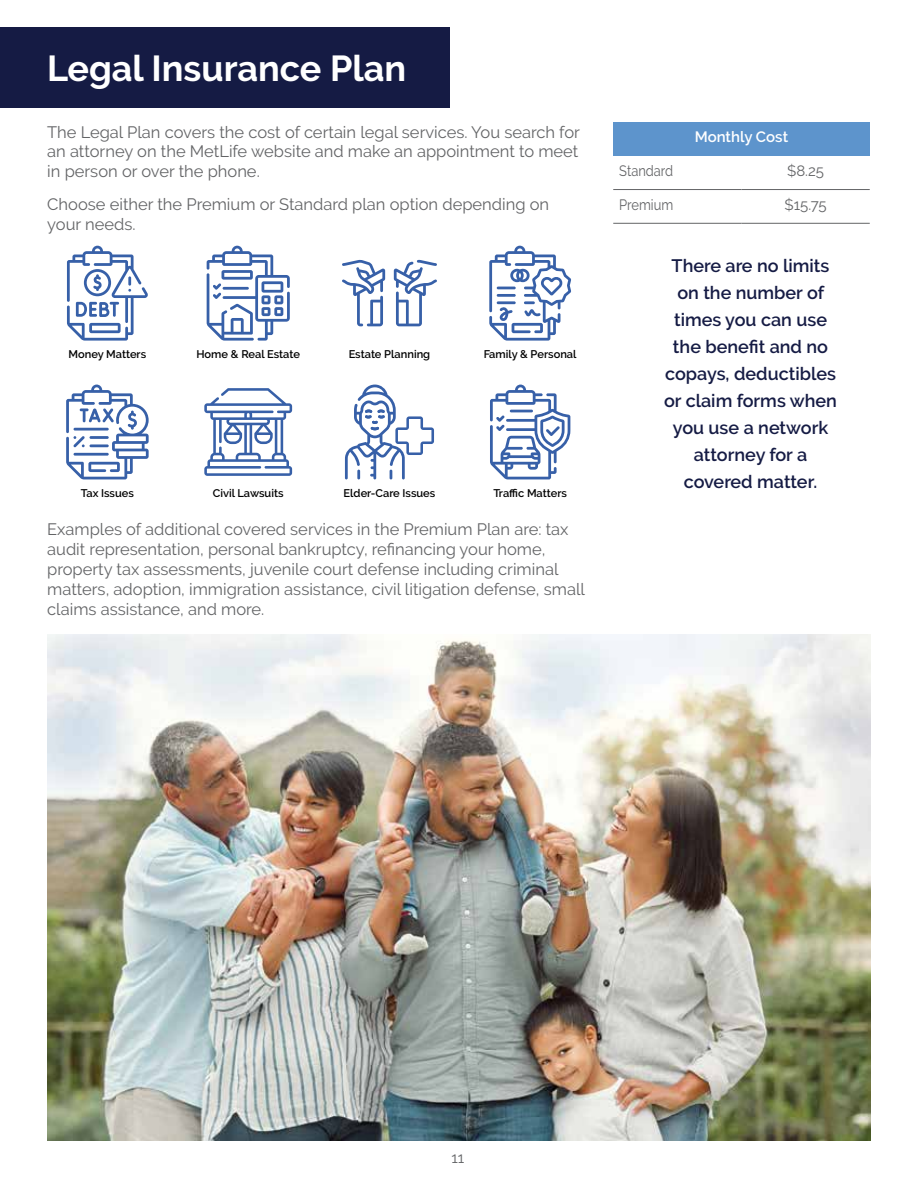
<style>
.page{position:relative;width:918px;height:1188px;background:#fff}
.page>*{position:absolute;margin:0;border:0;box-sizing:border-box;transform-origin:0 0}
.t1{font:700 36px "Raleway";color:#fff}
.t2{font:600 18px/27px "Raleway";color:#151b44;text-align:center}
.t3{font:16.5px/19.8px "Raleway";color:#636466}
.t4{font:15px "Raleway";color:#636466;scale:.86 1}
.t5{font:15px "Raleway";color:#636466}
.t6{font:600 15px "Raleway";color:#fff}
.t7{font:600 11.1px "Raleway";color:#000}
</style>
<div class="page">
<img style="left:47px;top:634px;width:824px;height:507px">
<div style="left:0;top:27px;width:450px;height:81px;background:#151b44"></div>
<svg style="left:66px;top:385px;width:83px;height:94px"></svg>
<svg style="left:345px;top:385px;width:89px;height:94px"></svg>
<svg style="left:342px;top:260px;width:43px;height:66px"></svg>
<svg style="left:394px;top:260px;width:43px;height:66px"></svg>
<svg style="left:67px;top:246px;width:81px;height:95px"></svg>
<svg style="left:207px;top:246px;width:83px;height:95px"></svg>
<svg style="left:489px;top:246px;width:82px;height:95px"></svg>
<svg style="left:490px;top:385px;width:80px;height:94px"></svg>
<svg style="left:204px;top:388px;width:88px;height:88px"></svg>
<div style="left:613px;top:122px;width:257px;height:34px;background:#5d94cc"></div>
<hr style="left:613px;top:223px;width:129px;height:1px;background:#636466">
<hr style="left:742px;top:223px;width:128px;height:1px;background:#636466">
<hr style="left:613px;top:189px;width:129px;height:1px;background:#636466">
<hr style="left:742px;top:189px;width:128px;height:1px;background:#636466">
<h1 class="t1" style="left:47px;top:48px;width:361px">Legal Insurance Plan</h1>
<p class="t3" style="left:47px;top:122px;width:534px;text-align:justify">The Legal Plan covers the cost of certain legal services. You search for an attorney on the MetLife website and make an appointment to meet in person or over the phone.</p>
<p class="t3" style="left:47px;top:195px;width:503px">Choose either the Premium or Standard plan option depending on your needs.</p>
<p class="t7" style="left:69px;top:348px;width:79px">Money Matters</p>
<p class="t7" style="left:196px;top:348px;width:105px">Home &amp; Real Estate</p>
<p class="t7" style="left:349px;top:348px;width:83px">Estate Planning</p>
<p class="t7" style="left:484px;top:348px;width:94px">Family &amp; Personal</p>
<p class="t7" style="left:81px;top:486px;width:55px">Tax Issues</p>
<p class="t7" style="left:213px;top:486px;width:72px">Civil Lawsuits</p>
<p class="t7" style="left:344px;top:486px;width:93px">Elder-Care Issues</p>
<p class="t7" style="left:493px;top:486px;width:75px">Traffic Matters</p>
<p class="t3" style="left:47px;top:520px;width:539px">Examples of additional covered services in the Premium Plan are: tax audit representation, personal bankruptcy, refinancing your home, property tax assessments, juvenile court defense including criminal matters, adoption, immigration assistance, civil litigation defense, small claims assistance, and more.</p>
<p class="t6" style="left:695px;top:128px;width:95px">Monthly Cost</p>
<p class="t4" style="left:619px;top:162px;width:64px">Standard</p>
<p class="t5" style="left:787px;top:162px;width:39px">$8.25</p>
<p class="t4" style="left:619px;top:196px;width:64px">Premium</p>
<p class="t5" style="left:785px;top:196px;width:44px">$15.75</p>
<p class="t2" style="left:664px;top:252px;width:174px">There are no limits on the number of times you can use the benefit and no copays, deductibles or claim forms when you use a network attorney for a covered matter.</p>
<p class="t5" style="left:452px;top:1149px;width:14px">11</p>
</div>
